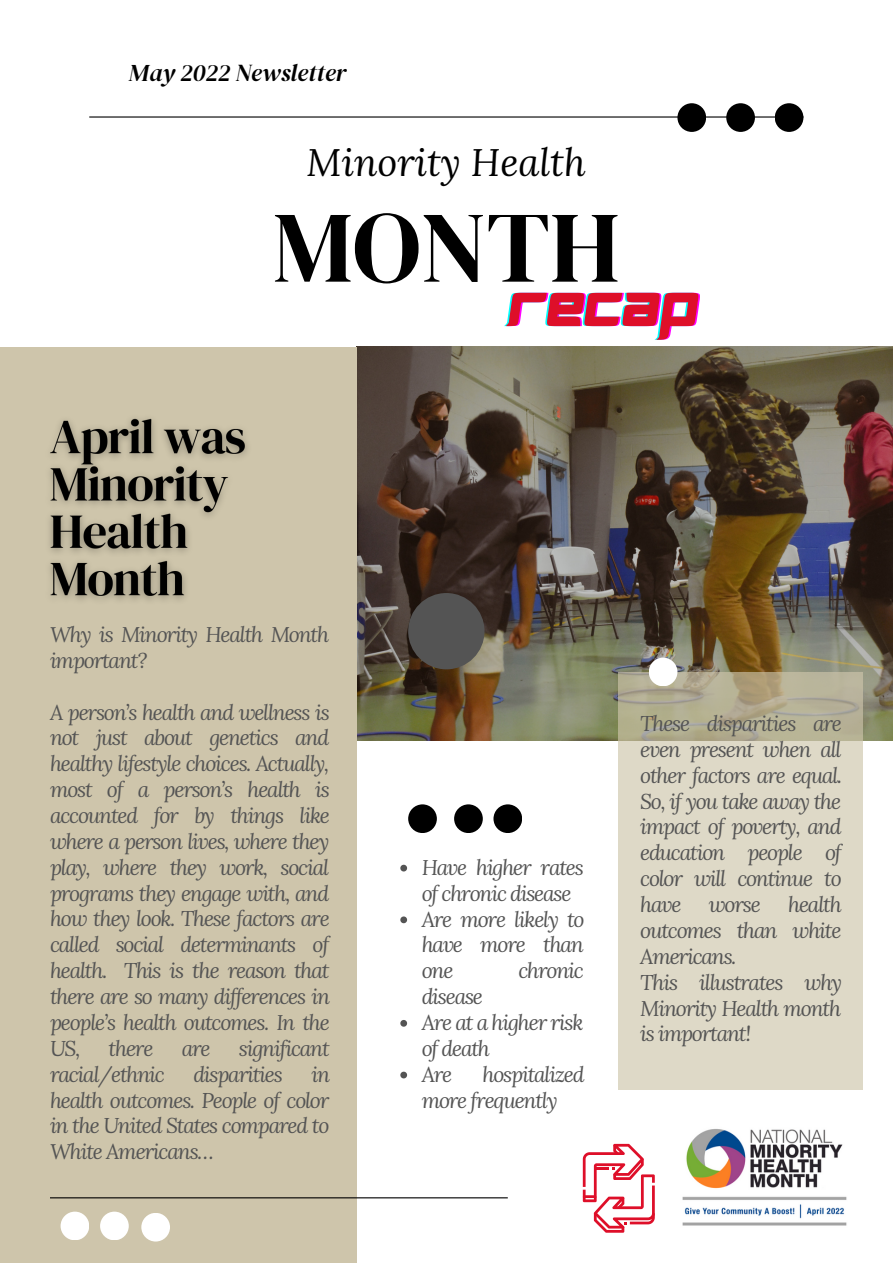
<style>
.page{position:relative;width:893px;height:1264px;background:#fff}
.page>*{position:absolute;margin:0;border:0;box-sizing:border-box;transform-origin:0 0}
.t1{font:100.95px "DM Serif Display";color:#000}
.t2{font:67.05px "Magz";color:#f0f}
.t3{font:italic 38.25px "Lora";color:#000}
.t4{font:italic 24.15px "DM Serif Display";color:#000}
.t5{font:italic 21.15px/25.8px "Lora";letter-spacing:-.055em;color:#545454}
</style>
<div class="page">
<img style="left:357px;top:347px;width:535px;height:393px">
<hr style="left:89px;top:116px;width:714px;height:2px;background:#000">
<div style="left:0;top:347px;width:357px;height:915px;background:#cec5ab"></div>
<svg style="left:618px;top:672px;width:244px;height:417px;background:#d6d1be"></svg>
<hr style="left:50px;top:1197px;width:457px;height:1px;background:#000">
<div style="left:408px;top:593px;width:76px;height:76px;background:#545454;border-radius:50%"></div>
<div style="left:677px;top:103px;width:29px;height:29px;background:#000;border-radius:50%"></div>
<div style="left:61px;top:1211px;width:28px;height:29px;background:#fff;border-radius:50%"></div>
<div style="left:726px;top:103px;width:28px;height:29px;background:#000;border-radius:50%"></div>
<div style="left:100px;top:1211px;width:29px;height:29px;background:#fff;border-radius:50%"></div>
<div style="left:774px;top:103px;width:29px;height:29px;background:#000;border-radius:50%"></div>
<div style="left:648px;top:657px;width:29px;height:29px;background:#fff;border-radius:50%"></div>
<img style="left:49px;top:418px;width:199px;height:183px">
<svg style="left:400px;top:864px;width:7px;height:7px"></svg>
<svg style="left:400px;top:916px;width:7px;height:7px"></svg>
<svg style="left:400px;top:1020px;width:7px;height:6px"></svg>
<svg style="left:400px;top:1071px;width:7px;height:7px"></svg>
<div style="left:141px;top:1212px;width:29px;height:29px;background:#fff;border-radius:50%"></div>
<div style="left:408px;top:804px;width:29px;height:29px;background:#000;border-radius:50%"></div>
<div style="left:454px;top:804px;width:29px;height:29px;background:#000;border-radius:50%"></div>
<div style="left:493px;top:804px;width:29px;height:29px;background:#000;border-radius:50%"></div>
<img style="left:682px;top:1129px;width:165px;height:97px">
<svg style="left:582px;top:1143px;width:72px;height:89px"></svg>
<p class="t4" style="left:129px;top:56px;width:219px">May 2022 Newsletter</p>
<h3 class="t3" style="left:306px;top:137px;width:281px">Minority Health</h3>
<h1 class="t1" style="left:273px;top:177px;width:348px">MONTH</h1>
<h2 class="t2" style="left:509px;top:273px;width:192px">RECAP</h2>
<p class="t5" style="left:50px;top:621px;width:280px">Why is Minority Health Month important?</p>
<p class="t5" style="left:50px;top:698px;width:281px;text-align:justify">A person’s health and wellness is not just about genetics and healthy lifestyle choices. Actually, most of a person’s health is accounted for by things like where a person lives, where they play, where they work, social programs they engage with, and how they look. These factors are called social determinants of health. This is the reason that there are so many differences in people’s health outcomes. In the US,</p>
<p class="t5" style="left:109px;top:1034px;width:46px">there</p>
<p class="t5" style="left:182px;top:1034px;width:30px">are</p>
<p class="t5" style="left:239px;top:1034px;width:92px">significant</p>
<p class="t5" style="left:50px;top:1060px;width:116px">racial/ethnic</p>
<p class="t5" style="left:193px;top:1060px;width:91px">disparities</p>
<p class="t5" style="left:50px;top:1060px;width:281px;text-align:justify;text-indent:261px">in health outcomes. People of color in the United States compared to White Americans…</p>
<p class="t5" style="left:421px;top:854px;width:164px">Have higher rates of chronic disease<br>Are more likely to have more than one</p>
<p class="t5" style="left:518px;top:957px;width:67px">chronic</p>
<p class="t5" style="left:421px;top:983px;width:163px">disease<br>Are at a higher risk of death<br>Are</p>
<p class="t5" style="left:421px;top:1060px;width:164px;text-indent:61px">hospitalized more frequently</p>
<p class="t5" style="left:640px;top:710px;width:203px;text-align:justify">These disparities are even present when all other factors are equal.<br>So, if you take away the impact of poverty, and education people of color will continue to have</p>
<p class="t5" style="left:640px;top:891px;width:203px;text-indent:148px">health outcomes than white<br>Americans.<br>This illustrates why<br>Minority Health month is important!</p>
<p class="t5" style="left:708px;top:891px;width:53px">worse</p>
</div>
